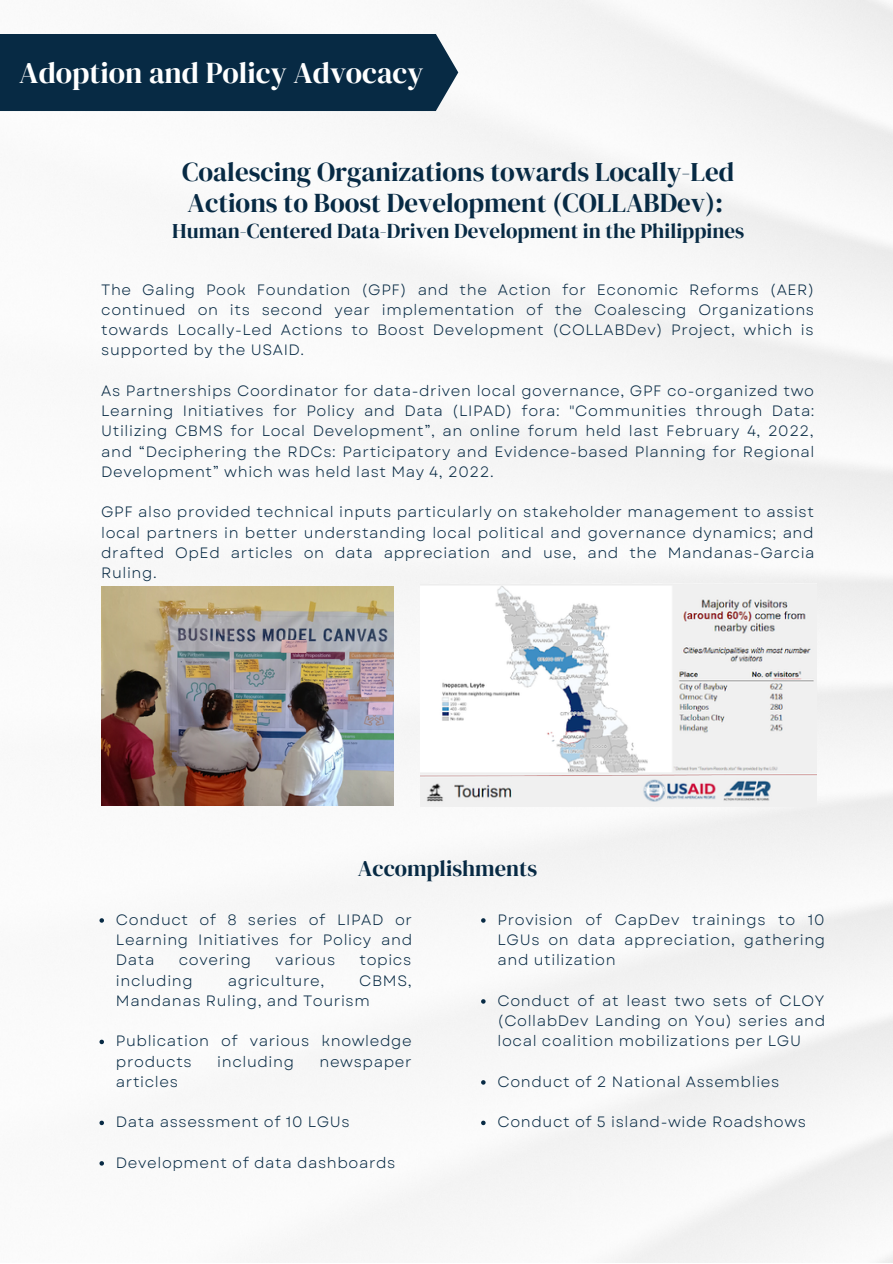
<style>
.page{position:relative;width:893px;height:1264px;background:#fff}
.page>*{position:absolute;margin:0;border:0;box-sizing:border-box;transform-origin:0 0}
.t1{font:30px "DM Serif Display";color:#fff}
.t2{font:27px/31.5px "DM Serif Display";color:#072a44}
.t3{font:22.5px "DM Serif Display";color:#072a44}
.t4{font:21px "DM Serif Display";color:#072a44}
.t5{font:15px/20.2px "Garet";letter-spacing:.04em;color:#072a44;text-align:justify}
</style>
<div class="page">
<img style="left:21px;top:0;width:871px;height:1262px">
<div style="left:0;top:34px;width:458px;height:77px;background:#072a44"></div>
<img style="left:101px;top:586px;width:292px;height:220px">
<img style="left:421px;top:583px;width:395px;height:223px">
<svg style="left:99px;top:918px;width:5px;height:4px"></svg>
<svg style="left:99px;top:1039px;width:5px;height:5px"></svg>
<svg style="left:99px;top:1120px;width:5px;height:5px"></svg>
<svg style="left:99px;top:1161px;width:5px;height:4px"></svg>
<svg style="left:481px;top:918px;width:4px;height:4px"></svg>
<svg style="left:481px;top:999px;width:4px;height:4px"></svg>
<svg style="left:481px;top:1080px;width:4px;height:4px"></svg>
<svg style="left:481px;top:1120px;width:4px;height:5px"></svg>
<p class="t1" style="left:19px;top:52px;width:405px">Adoption and Policy Advocacy</p>
<p class="t2" style="left:182px;top:156px;width:553px">Coalescing Organizations towards Locally-Led<br>Actions to Boost Development (COLLABDev):</p>
<p class="t4" style="left:172px;top:216px;width:573px">Human-Centered Data-Driven Development in the Philippines</p>
<p class="t5" style="left:101px;top:279px;width:714px">The Galing Pook Foundation (GPF) and the Action for Economic Reforms (AER) continued on its second year implementation of the Coalescing Organizations towards Locally-Led Actions to Boost Development (COLLABDev) Project, which is supported by the USAID.</p>
<p class="t5" style="left:101px;top:380px;width:714px">As Partnerships Coordinator for data-driven local governance, GPF co-organized two Learning Initiatives for Policy and Data (LIPAD) fora: "Communities through Data:<br>Utilizing CBMS for Local Development”, an online forum held last February 4, 2022, and “Deciphering the RDCs: Participatory and Evidence-based Planning for Regional Development” which was held last May 4, 2022.</p>
<p class="t5" style="left:101px;top:502px;width:714px">GPF also provided technical inputs particularly on stakeholder management to assist local partners in better understanding local political and governance dynamics; and drafted OpEd articles on data appreciation and use, and the Mandanas-Garcia Ruling.</p>
<p class="t3" style="left:358px;top:852px;width:181px">Accomplishments</p>
<p class="t5" style="left:497px;top:909px;width:329px">Provision of CapDev trainings to 10<br>LGUs on data appreciation, gathering and utilization</p>
<p class="t5" style="left:497px;top:990px;width:329px">Conduct of at least two sets of CLOY (CollabDev Landing on You) series and local coalition mobilizations per LGU</p>
<p class="t5" style="left:497px;top:1071px;width:283px">Conduct of 2 National Assemblies</p>
<p class="t5" style="left:497px;top:1112px;width:310px">Conduct of 5 island-wide Roadshows</p>
<p class="t5" style="left:116px;top:909px;width:298px">Conduct of 8 series of LIPAD or Learning Initiatives for Policy and Data</p>
<p class="t5" style="left:179px;top:950px;width:74px">covering</p>
<p class="t5" style="left:275px;top:950px;width:61px">various</p>
<p class="t5" style="left:359px;top:950px;width:53px">topics</p>
<p class="t5" style="left:116px;top:970px;width:78px">including</p>
<p class="t5" style="left:228px;top:970px;width:98px">agriculture,</p>
<p class="t5" style="left:116px;top:970px;width:297px;text-indent:243px">CBMS,<br>Mandanas Ruling, and Tourism</p>
<p class="t5" style="left:116px;top:1031px;width:297px">Publication of various knowledge products</p>
<p class="t5" style="left:217px;top:1051px;width:78px">including</p>
<p class="t5" style="left:319px;top:1051px;width:94px">newspaper</p>
<p class="t5" style="left:116px;top:1071px;width:63px">articles</p>
<p class="t5" style="left:116px;top:1112px;width:235px">Data assessment of 10 LGUs</p>
<p class="t5" style="left:116px;top:1152px;width:281px">Development of data dashboards</p>
</div>
